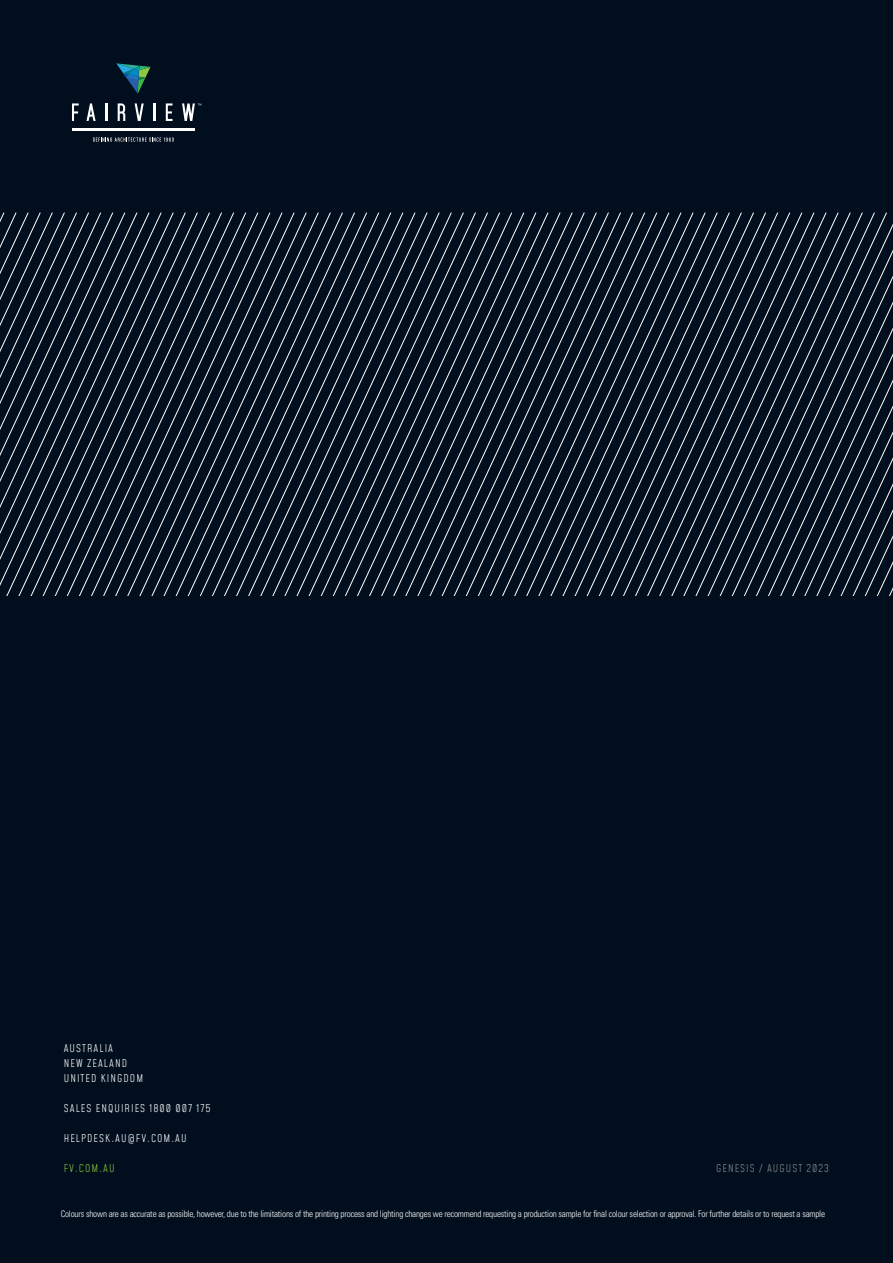
<style>
.page{position:relative;width:893px;height:1263px;background:#000e1e}
.page>*{position:absolute;margin:0;border:0;box-sizing:border-box;transform-origin:0 0}
.t1{font:300 10.5px/15px "Mohave";letter-spacing:.1em;color:#fff}
.t2{font:300 10.5px "Mohave";letter-spacing:.1em;color:#8a8c8e}
.t3{font:300 10.5px "Mohave";letter-spacing:.1em;color:#8dc63f}
.t4{font:300 condensed 9.15px "Univers";letter-spacing:-.02em;color:#fff}
</style>
<div class="page">
<svg style="left:125px;top:213px;width:108px;height:382px"></svg>
<svg style="left:113px;top:213px;width:12px;height:382px"></svg>
<svg style="left:561px;top:213px;width:107px;height:382px"></svg>
<svg style="left:548px;top:213px;width:13px;height:382px"></svg>
<svg style="left:536px;top:213px;width:12px;height:382px"></svg>
<svg style="left:512px;top:213px;width:24px;height:382px"></svg>
<svg style="left:233px;top:213px;width:279px;height:382px"></svg>
<svg style="left:0;top:213px;width:113px;height:382px"></svg>
<svg style="left:668px;top:213px;width:36px;height:382px"></svg>
<svg style="left:704px;top:213px;width:189px;height:382px"></svg>
<svg style="left:72px;top:103px;width:7px;height:18px"></svg>
<svg style="left:86px;top:103px;width:10px;height:18px"></svg>
<svg style="left:105px;top:103px;width:2px;height:18px"></svg>
<svg style="left:118px;top:103px;width:7px;height:18px"></svg>
<svg style="left:135px;top:103px;width:9px;height:18px"></svg>
<svg style="left:153px;top:103px;width:2px;height:18px"></svg>
<svg style="left:166px;top:103px;width:6px;height:18px"></svg>
<svg style="left:116px;top:63px;width:35px;height:31px"></svg>
<svg style="left:93px;top:138px;width:81px;height:4px"></svg>
<hr style="left:72px;top:128px;width:123px;height:2px;background:#fff">
<svg style="left:182px;top:103px;width:19px;height:18px"></svg>
<p class="t1" style="left:64px;top:1041px;width:81px">AUSTRALIA<br>NEW ZEALAND<br>UNITED KINGDOM</p>
<p class="t1" style="left:64px;top:1101px;width:148px">SALES ENQUIRIES 1800 007 175</p>
<p class="t1" style="left:64px;top:1131px;width:124px">HELPDESK.AU@FV.COM.AU</p>
<p class="t3" style="left:64px;top:1161px;width:52px">FV.COM.AU</p>
<p class="t2" style="left:716px;top:1161px;width:115px">GENESIS / AUGUST 2023</p>
<p class="t4" style="left:61px;top:1208px;width:766px">Colours shown are as accurate as possible, however, due to the limitations of the printing process and lighting changes we recommend requesting a production sample for final colour selection or approval. For further details or to request a sample</p>
</div>
